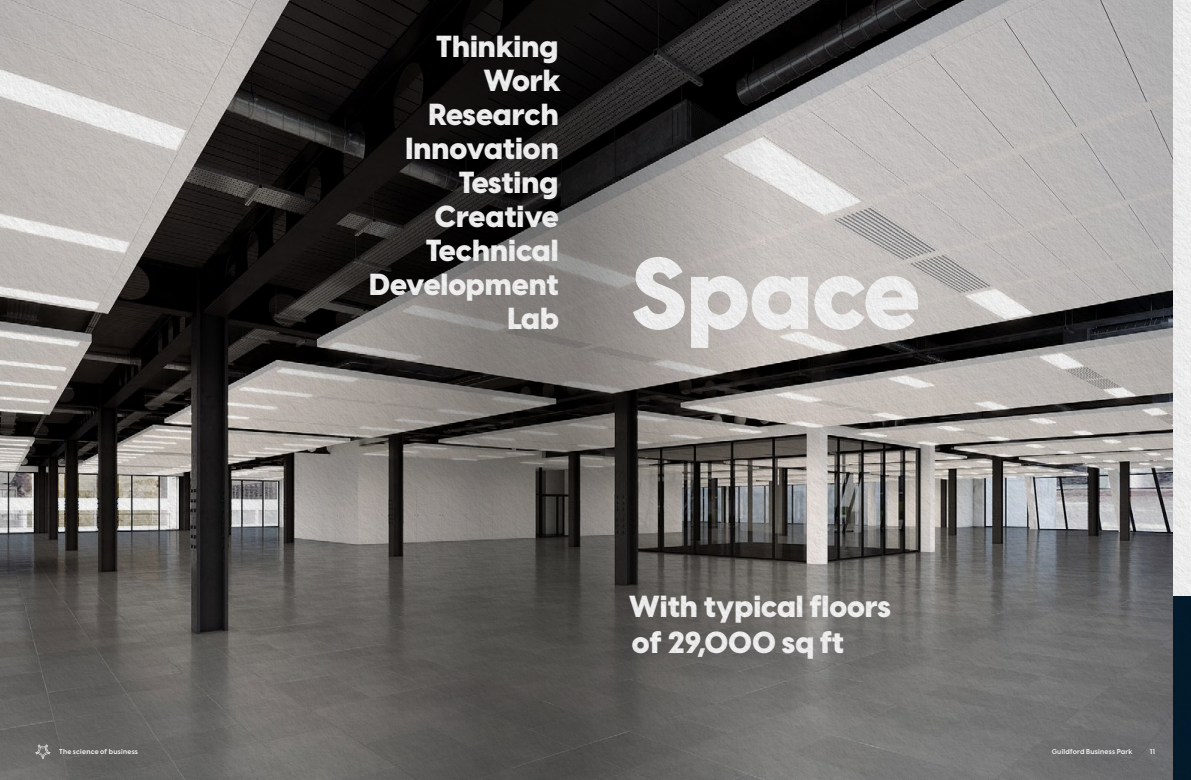
<style>
.page{position:relative;width:1191px;height:780px;background:#fff}
.page>*{position:absolute;margin:0;border:0;box-sizing:border-box;transform-origin:0 0}
.t1{font:800 100px "Visby CF";color:#fff}
.t2{font:800 30px/34px "Visby CF";color:#fff;text-align:right}
.t3{font:700 7px "Visby CF";letter-spacing:.03em;color:#fff}
</style>
<div class="page">
<img style="left:0;top:0;width:1173px;height:780px">
<svg style="left:230px;top:0;width:532px;height:780px;background:#555250"></svg>
<svg style="left:35px;top:744px;width:15px;height:14px"></svg>
<div style="left:1173px;top:595px;width:18px;height:185px;background:#031c2e"></div>
<div style="left:1173px;top:0;width:18px;height:595px;background:#ececec"></div>
<p class="t2" style="left:369px;top:30px;width:193px">Thinking<br>Work<br>Research<br>Innovation<br>Testing<br>Creative<br>Technical<br>Development<br>Lab</p>
<h1 class="t1" style="left:631px;top:227px;width:290px">Space</h1>
<p class="t2" style="left:629px;top:588px;width:264px;line-height:36px;text-align:left">With typical floors of 29,000 sq ft</p>
<p class="t3" style="left:59px;top:747px;width:80px">The science of business</p>
<p class="t3" style="left:1051px;top:747px;width:82px">Guildford Business Park</p>
<p class="t3" style="left:1149px;top:747px;width:7px">11</p>
</div>
